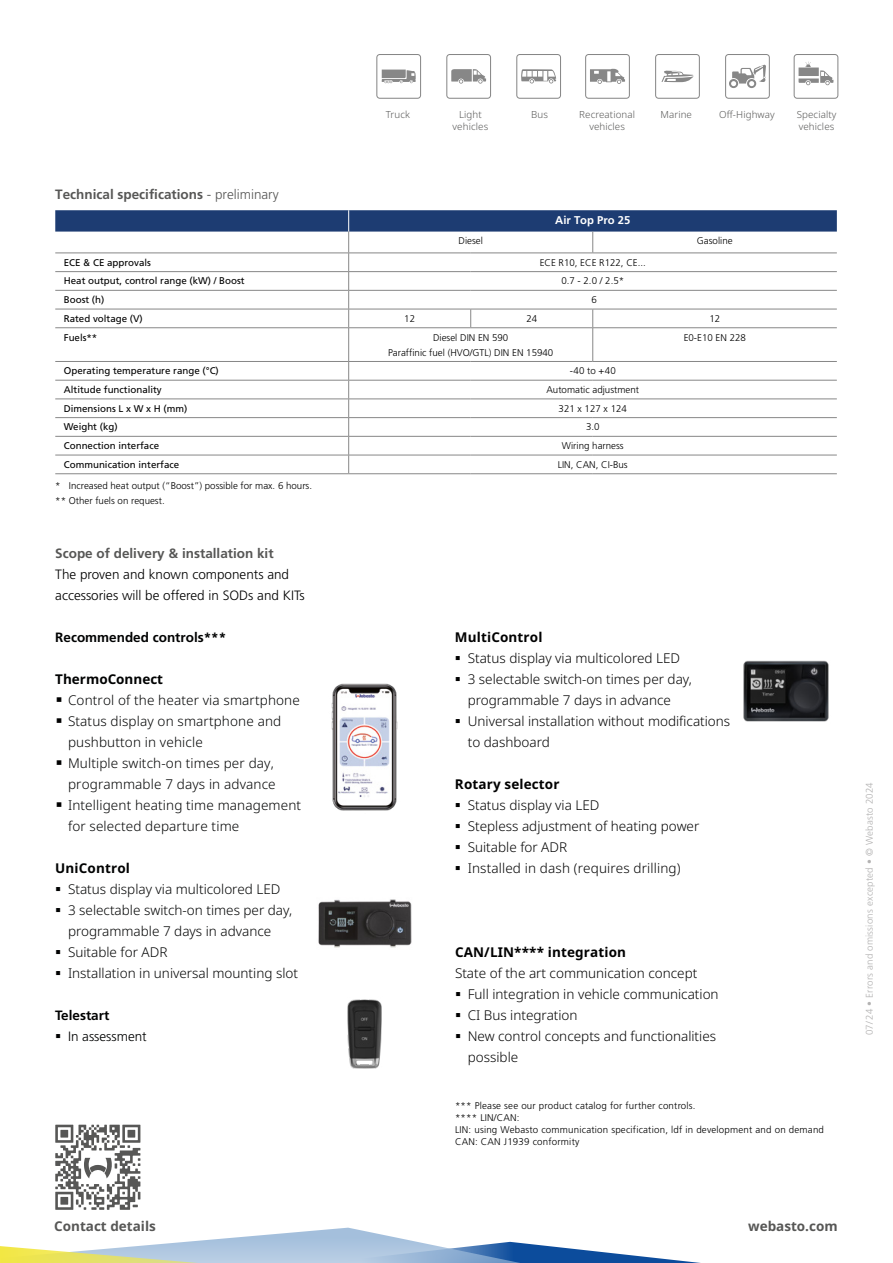
<style>
.page{position:relative;width:893px;height:1263px;background:#fff}
.page>*{position:absolute;margin:0;border:0;box-sizing:border-box;transform-origin:0 0}
.t1{font:300 13.5px/21px "Noto Sans";color:#000}
.t2{font:300 13.5px/21px "Noto Sans";letter-spacing:.01em;color:#010202}
.t3{font:300 13.5px/21px "Frutiger";color:#000}
.t4{font:700 13.5px "Frutiger";color:#575756}
.t5{font:700 13.5px "Noto Sans";letter-spacing:.01em;color:#000}
.t6{font:700 13.5px "Frutiger";color:#010202}
.t7{font:700 13.5px "Noto Sans";color:#575756}
.t8{font:700 13.5px "Noto Sans";color:#010202}
.t9{font:300 13.5px "Frutiger";color:#010202}
.t10{font:700 11.25px "Frutiger";color:#fff}
.t11{font:300 9.75px/15px "Frutiger";color:#000;text-align:center}
.t12{font:9.75px "Frutiger";color:#000}
.t13{font:300 9.75px/12px "Frutiger";letter-spacing:.02em;color:#000}
.t14{font:300 9.75px/12px "Noto Sans";letter-spacing:.01em;color:#575756}
.t15{font:300 9.75px "Frutiger";letter-spacing:.02em;color:#b3b2b2}
.s1{font-weight:300}
</style>
<div class="page">
<svg style="left:794px;top:54px;width:44px;height:45px"></svg>
<svg style="left:725px;top:54px;width:45px;height:45px"></svg>
<svg style="left:516px;top:54px;width:45px;height:45px"></svg>
<svg style="left:655px;top:54px;width:45px;height:45px"></svg>
<svg style="left:585px;top:54px;width:45px;height:45px"></svg>
<svg style="left:446px;top:54px;width:45px;height:45px"></svg>
<svg style="left:376px;top:54px;width:45px;height:45px"></svg>
<svg style="left:55px;top:1125px;width:85px;height:85px"></svg>
<svg style="left:0;top:1227px;width:701px;height:36px"></svg>
<img style="left:318px;top:899px;width:94px;height:49px">
<img style="left:331px;top:683px;width:67px;height:128px">
<hr style="left:55px;top:327px;width:294px;height:1px;background:#878787">
<hr style="left:55px;top:361px;width:294px;height:1px;background:#878787">
<hr style="left:55px;top:380px;width:294px;height:1px;background:#878787">
<hr style="left:55px;top:399px;width:294px;height:1px;background:#878787">
<hr style="left:55px;top:417px;width:294px;height:1px;background:#878787">
<hr style="left:55px;top:436px;width:294px;height:1px;background:#878787">
<hr style="left:55px;top:455px;width:294px;height:1px;background:#878787">
<hr style="left:55px;top:473px;width:294px;height:1px;background:#878787">
<svg style="left:55px;top:210px;width:782px;height:117px"></svg>
<hr style="left:349px;top:327px;width:122px;height:1px;background:#878787">
<hr style="left:348px;top:328px;width:1px;height:33px;background:#878787">
<hr style="left:471px;top:327px;width:122px;height:1px;background:#878787">
<hr style="left:593px;top:327px;width:244px;height:1px;background:#878787">
<hr style="left:592px;top:328px;width:1px;height:33px;background:#878787">
<hr style="left:349px;top:361px;width:122px;height:1px;background:#878787">
<hr style="left:471px;top:361px;width:122px;height:1px;background:#878787">
<hr style="left:593px;top:361px;width:244px;height:1px;background:#878787">
<hr style="left:349px;top:380px;width:122px;height:1px;background:#878787">
<hr style="left:471px;top:380px;width:122px;height:1px;background:#878787">
<hr style="left:593px;top:380px;width:244px;height:1px;background:#878787">
<hr style="left:349px;top:399px;width:122px;height:1px;background:#878787">
<hr style="left:471px;top:399px;width:122px;height:1px;background:#878787">
<hr style="left:593px;top:399px;width:244px;height:1px;background:#878787">
<hr style="left:349px;top:417px;width:122px;height:1px;background:#878787">
<hr style="left:471px;top:417px;width:122px;height:1px;background:#878787">
<hr style="left:593px;top:417px;width:244px;height:1px;background:#878787">
<hr style="left:349px;top:436px;width:122px;height:1px;background:#878787">
<hr style="left:471px;top:436px;width:122px;height:1px;background:#878787">
<hr style="left:593px;top:436px;width:244px;height:1px;background:#878787">
<hr style="left:349px;top:455px;width:122px;height:1px;background:#878787">
<svg style="left:348px;top:362px;width:1px;height:111px"></svg>
<hr style="left:471px;top:455px;width:122px;height:1px;background:#878787">
<hr style="left:593px;top:455px;width:244px;height:1px;background:#878787">
<hr style="left:349px;top:473px;width:122px;height:1px;background:#878787">
<hr style="left:471px;top:473px;width:122px;height:1px;background:#878787">
<hr style="left:593px;top:473px;width:244px;height:1px;background:#878787">
<img style="left:347px;top:999px;width:35px;height:70px">
<img style="left:743px;top:660px;width:86px;height:62px">
<p class="t14" style="left:386px;top:109px;width:26px">Truck</p>
<p class="t14" style="left:453px;top:109px;width:37px;text-align:center">Light vehicles</p>
<p class="t14" style="left:531px;top:109px;width:18px">Bus</p>
<p class="t14" style="left:579px;top:109px;width:57px">Recreational</p>
<p class="t14" style="left:660px;top:109px;width:33px">Marine</p>
<p class="t14" style="left:719px;top:109px;width:57px">Off-Highway</p>
<p class="t14" style="left:589px;top:121px;width:37px">vehicles</p>
<p class="t14" style="left:797px;top:109px;width:41px">Specialty vehicles</p>
<p class="t4" style="left:55px;top:187px;width:225px">Technical specifications <span class="s1">- preliminary</span></p>
<p class="t10" style="left:555px;top:214px;width:77px">Air Top Pro 25</p>
<p class="t11" style="left:459px;top:234px;width:26px">Diesel</p>
<p class="t11" style="left:697px;top:234px;width:37px">Gasoline</p>
<p class="t12" style="left:64px;top:257px;width:89px">ECE &amp; CE approvals</p>
<p class="t11" style="left:540px;top:255px;width:108px">ECE R10, ECE R122, CE...</p>
<p class="t12" style="left:64px;top:275px;width:182px">Heat output, control range (kW) / Boost</p>
<p class="t11" style="left:561px;top:274px;width:64px">0.7 - 2.0 / 2.5*</p>
<p class="t12" style="left:64px;top:294px;width:42px">Boost (h)</p>
<p class="t11" style="left:591px;top:292px;width:7px">6</p>
<p class="t12" style="left:64px;top:313px;width:81px">Rated voltage (V)</p>
<p class="t11" style="left:404px;top:311px;width:12px">12</p>
<p class="t11" style="left:526px;top:311px;width:12px">24</p>
<p class="t11" style="left:709px;top:311px;width:12px">12</p>
<p class="t12" style="left:64px;top:331px;width:35px">Fuels**</p>
<p class="t11" style="left:388px;top:330px;width:167px">Diesel DIN EN 590<br>Paraffinic fuel (HVO/GTL) DIN EN 15940</p>
<p class="t11" style="left:684px;top:330px;width:64px">E0-E10 EN 228</p>
<p class="t12" style="left:64px;top:365px;width:157px">Operating temperature range (°C)</p>
<p class="t11" style="left:570px;top:363px;width:48px">-40 to +40</p>
<p class="t12" style="left:64px;top:384px;width:100px">Altitude functionality</p>
<p class="t11" style="left:546px;top:382px;width:94px">Automatic adjustment</p>
<p class="t12" style="left:64px;top:403px;width:125px">Dimensions L x W x H (mm)</p>
<p class="t11" style="left:559px;top:401px;width:70px">321 x 127 x 124</p>
<p class="t12" style="left:64px;top:421px;width:55px">Weight (kg)</p>
<p class="t11" style="left:586px;top:420px;width:15px">3.0</p>
<p class="t12" style="left:64px;top:440px;width:97px">Connection interface</p>
<p class="t11" style="left:562px;top:438px;width:63px">Wiring harness</p>
<p class="t12" style="left:64px;top:459px;width:117px">Communication interface</p>
<p class="t11" style="left:558px;top:457px;width:71px">LIN, CAN, CI-Bus</p>
<p class="t11" style="left:55px;top:478px;width:258px;text-align:left">* Increased heat output (“Boost”) possible for max. 6 hours. ** Other fuels on request.</p>
<p class="t4" style="left:55px;top:545px;width:220px">Scope of delivery &amp; installation kit</p>
<p class="t3" style="left:55px;top:564px;width:251px">The proven and known components and accessories will be offered in SODs and KITs</p>
<p class="t6" style="left:55px;top:629px;width:173px">Recommended controls***</p>
<p class="t8" style="left:55px;top:671px;width:109px">ThermoConnect</p>
<p class="t2" style="left:68px;top:690px;width:235px">Control of the heater via smartphone<br>Status display on smartphone and pushbutton in vehicle<br>Multiple switch-on times per day, programmable 7 days in advance<br>Intelligent heating time management for selected departure time</p>
<p class="t8" style="left:55px;top:860px;width:76px">UniControl</p>
<p class="t2" style="left:68px;top:879px;width:231px">Status display via multicolored LED<br>3 selectable switch-on times per day, programmable 7 days in advance<br>Suitable for ADR<br>Installation in universal mounting slot</p>
<p class="t6" style="left:55px;top:1007px;width:56px">Telestart</p>
<p class="t9" style="left:68px;top:1029px;width:80px">In assessment</p>
<p class="t5" style="left:455px;top:629px;width:89px">MultiControl</p>
<p class="t1" style="left:468px;top:648px;width:264px">Status display via multicolored LED<br>3 selectable switch-on times per day, programmable 7 days in advance Universal installation without modifications to dashboard</p>
<p class="t5" style="left:455px;top:777px;width:106px">Rotary selector</p>
<p class="t1" style="left:468px;top:795px;width:233px">Status display via LED<br>Stepless adjustment of heating power<br>Suitable for ADR<br>Installed in dash (requires drilling)</p>
<p class="t5" style="left:455px;top:944px;width:173px">CAN/LIN**** integration</p>
<p class="t1" style="left:468px;top:963px;width:252px;text-indent:-13px">State of the art communication concept<br>Full integration in vehicle communication<br>CI Bus integration<br>New control concepts and functionalities possible</p>
<p class="t13" style="left:455px;top:1100px;width:370px">*** Please see our product catalog for further controls.<br>**** LIN/CAN:<br>LIN: using Webasto communication specification, ldf in development and on demand CAN: CAN J1939 conformity</p>
<p class="t15" style="left:864px;top:1035px;width:255px;rotate:-90deg">07/24 • Errors and omissions excepted • © Webasto 2024</p>
<p class="t7" style="left:54px;top:1218px;width:103px">Contact details</p>
<p class="t7" style="left:748px;top:1218px;width:91px">webasto.com</p>
</div>
